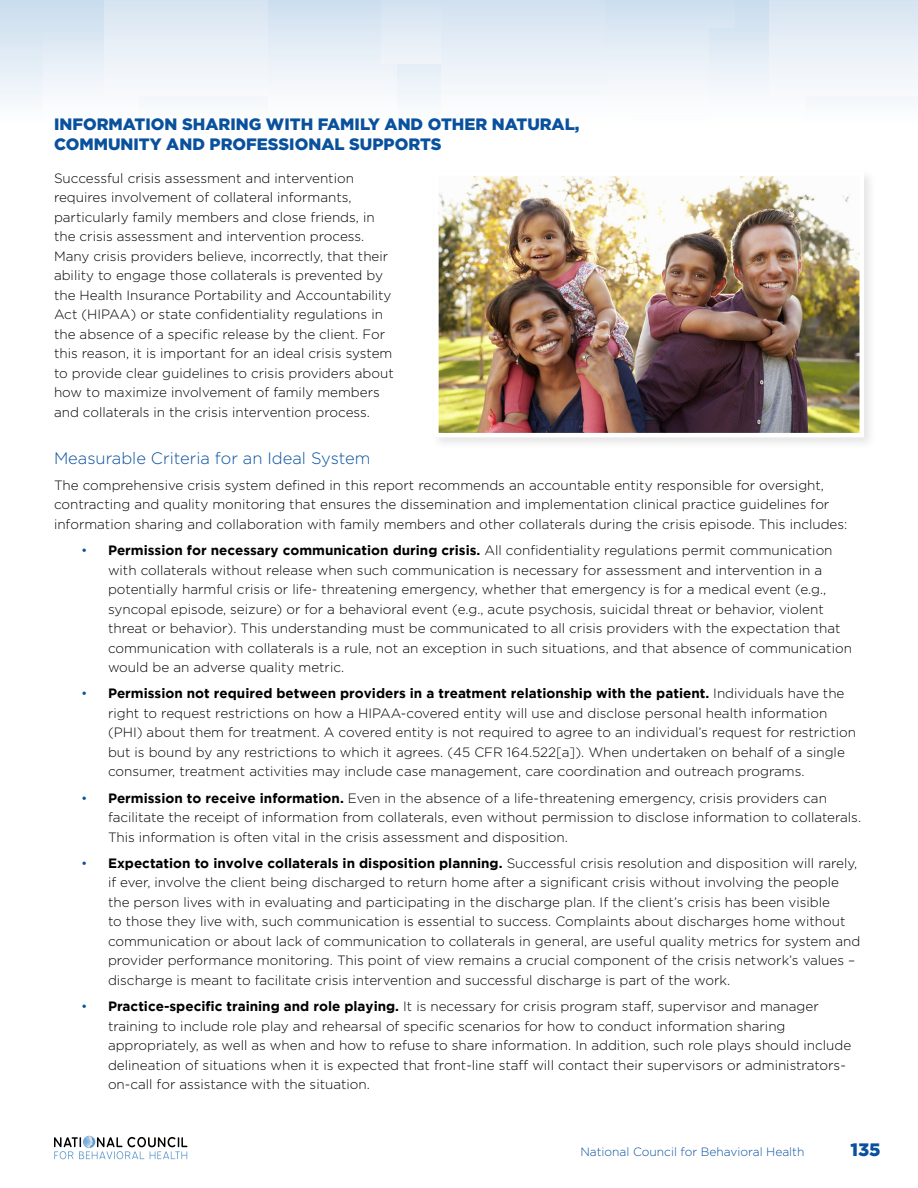
<style>
.page{position:relative;width:918px;height:1188px;background:#fff}
.page>*{position:absolute;margin:0;border:0;box-sizing:border-box;transform-origin:0 0}
.t1{font:900 18px "Gotham";color:#09519d}
.t2{font:900 16.5px/19.8px "Gotham";color:#09519d}
.t3{font:300 16.5px "Gotham";color:#09519d}
.t4{font:300 13.5px/19.5px "Gotham";color:#000}
.t5{font:300 12px "Gotham";color:#09519d}
.s1{color:#09519d}
.s2{font-weight:700}
</style>
<div class="page">
<div style="left:0;top:0;width:918px;height:135px;background:linear-gradient(to bottom,#c9ddee,#fff)"></div>
<div style="left:44px;top:29px;width:95px;height:95px;background:linear-gradient(to bottom,#d8e6f2,#fff)"></div>
<div style="left:104px;top:0;width:190px;height:95px;background:linear-gradient(to bottom,#d7e4f1,#f9fbfd)"></div>
<div style="left:268px;top:0;width:129px;height:115px;background:linear-gradient(to bottom,#cfdfef,#fff)"></div>
<div style="left:381px;top:0;width:95px;height:64px;background:linear-gradient(to bottom,#d3e1f0,#f1f5fa)"></div>
<div style="left:442px;top:0;width:190px;height:135px;background:linear-gradient(to bottom,#d4e2f0,#fff)"></div>
<div style="left:606px;top:0;width:128px;height:115px;background:linear-gradient(to bottom,#cfdfef,#fff)"></div>
<div style="left:709px;top:29px;width:95px;height:95px;background:linear-gradient(to bottom,#d9e6f2,#fff)"></div>
<div style="left:770px;top:0;width:148px;height:95px;background:linear-gradient(to bottom,#d7e4f1,#f9fbfd)"></div>
<svg style="left:54px;top:1136px;width:133px;height:23px"></svg>
<div style="left:431px;top:168px;width:446px;height:283px;background:#000;opacity:.1"></div>
<img style="left:439px;top:176px;width:420px;height:256px">
<div style="left:434px;top:171px;width:430px;height:266px;border:4px solid #fff"></div>
<p class="t2" style="left:54px;top:114px;width:527px">INFORMATION SHARING WITH FAMILY AND OTHER NATURAL,<br>COMMUNITY AND PROFESSIONAL SUPPORTS</p>
<p class="t4" style="left:54px;top:168px;width:341px">Successful crisis assessment and intervention requires involvement of collateral informants, particularly family members and close friends, in the crisis assessment and intervention process.<br>Many crisis providers believe, incorrectly, that their ability to engage those collaterals is prevented by the Health Insurance Portability and Accountability Act (HIPAA) or state confidentiality regulations in the absence of a specific release by the client. For this reason, it is important for an ideal crisis system to provide clear guidelines to crisis providers about how to maximize involvement of family members and collaterals in the crisis intervention process.</p>
<p class="t3" style="left:54px;top:447px;width:318px">Measurable Criteria for an Ideal System</p>
<p class="t4" style="left:54px;top:475px;width:795px">The comprehensive crisis system defined in this report recommends an accountable entity responsible for oversight, contracting and quality monitoring that ensures the dissemination and implementation clinical practice guidelines for information sharing and collaboration with family members and other collaterals during the crisis episode. This includes:</p>
<p class="t4" style="left:108px;top:540px;width:745px;text-indent:-27px"><span class="s1">•</span> <span class="s2">Permission for necessary communication during crisis.</span> All confidentiality regulations permit communication with collaterals without release when such communication is necessary for assessment and intervention in a potentially harmful crisis or life- threatening emergency, whether that emergency is for a medical event (e.g., syncopal episode, seizure) or for a behavioral event (e.g., acute psychosis, suicidal threat or behavior, violent threat or behavior). This understanding must be communicated to all crisis providers with the expectation that communication with collaterals is a rule, not an exception in such situations, and that absence of communication would be an adverse quality metric.</p>
<p class="t4" style="left:108px;top:684px;width:750px;text-indent:-27px"><span class="s1">•</span> <span class="s2">Permission not required between providers in a treatment relationship with the patient.</span> Individuals have the right to request restrictions on how a HIPAA-covered entity will use and disclose personal health information (PHI) about them for treatment. A covered entity is not required to agree to an individual’s request for restriction but is bound by any restrictions to which it agrees. (45 CFR 164.522[a]). When undertaken on behalf of a single consumer, treatment activities may include case management, care coordination and outreach programs.</p>
<p class="t4" style="left:108px;top:788px;width:755px;text-indent:-27px"><span class="s1">•</span> <span class="s2">Permission to receive information.</span> Even in the absence of a life-threatening emergency, crisis providers can facilitate the receipt of information from collaterals, even without permission to disclose information to collaterals.<br>This information is often vital in the crisis assessment and disposition.</p>
<p class="t4" style="left:108px;top:853px;width:754px;text-indent:-27px"><span class="s1">•</span> <span class="s2">Expectation to involve collaterals in disposition planning.</span> Successful crisis resolution and disposition will rarely, if ever, involve the client being discharged to return home after a significant crisis without involving the people the person lives with in evaluating and participating in the discharge plan. If the client’s crisis has been visible<br>to those they live with, such communication is essential to success. Complaints about discharges home without communication or about lack of communication to collaterals in general, are useful quality metrics for system and provider performance monitoring. This point of view remains a crucial component of the crisis network’s values – discharge is meant to facilitate crisis intervention and successful discharge is part of the work.</p>
<p class="t4" style="left:108px;top:996px;width:745px;text-indent:-27px"><span class="s1">•</span> <span class="s2">Practice-specific training and role playing.</span> It is necessary for crisis program staff, supervisor and manager training to include role play and rehearsal of specific scenarios for how to conduct information sharing appropriately, as well as when and how to refuse to share information. In addition, such role plays should include delineation of situations when it is expected that front-line staff will contact their supervisors or administrators&shy;on-call for assistance with the situation.</p>
<p class="t5" style="left:580px;top:1144px;width:225px">National Council for Behavioral Health</p>
<h1 class="t1" style="left:850px;top:1139px;width:32px">135</h1>
</div>
